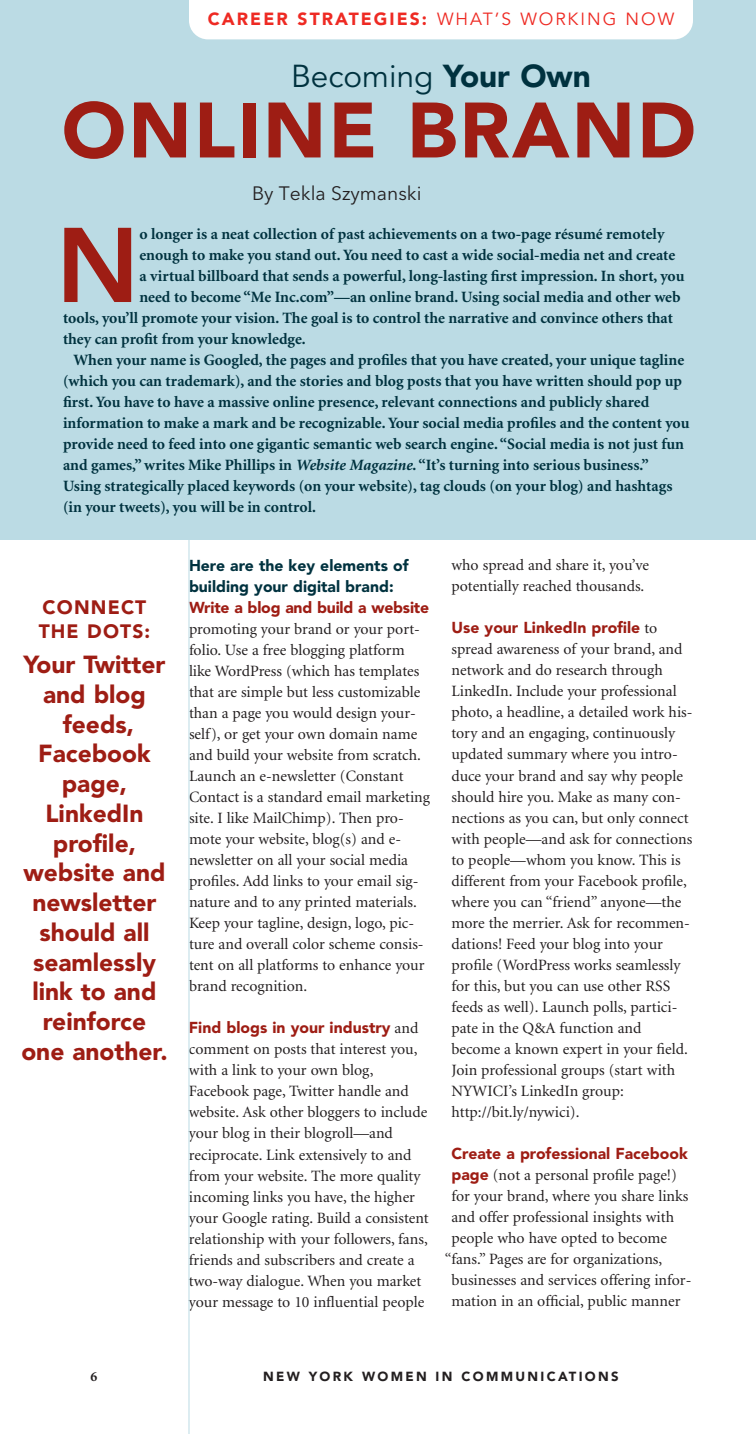
<style>
.page{position:relative;width:756px;height:1434px;background:#fff}
.page>*{position:absolute;margin:0;border:0;box-sizing:border-box;transform-origin:0 0}
.t1{font:800 104.83px "Avenir";color:#9e1d14}
.t2{font:900 77.52px "Avenir";letter-spacing:.03em;color:#9e1d14}
.t3{font:31.5px "Avenir";color:#00323f}
.t4{font:900 24.5px/29.8px "Avenir";color:#9e1d14;text-align:center}
.t5{font:19.25px "Avenir Next LT Pro";color:#231f20}
.t6{font:900 19.25px/24.5px "Avenir";letter-spacing:.06em;color:#9e1d14}
.t7{font:900 17.5px "Avenir";letter-spacing:.12em;color:#ee2a23}
.t8{font:15.75px/21px "Minion";color:#231f20}
.t9{font:700 15.75px "Minion";color:#00323f}
.t10{font:900 15.75px "Avenir";color:#9e1d14}
.t11{font:900 15.75px/21px "Avenir";color:#00323f}
.t12{font:700 14px "Minion";color:#231f20}
.t13{font:900 13.12px "Avenir";letter-spacing:.175em;color:#231f20}
.s1{font-weight:400}
.s2{font-weight:900}
.s3{font-style:italic}
.s4{font-family:"Minion";font-weight:400;color:#231f20}
.s5{font-family:"Avenir";font-weight:900;color:#9e1d14}
</style>
<div class="page">
<hr style="left:189px;top:0;width:1px;height:1433px;background:#bbdbe4">
<div style="left:0;top:0;width:756px;height:539px;background:#bbdbe4"></div>
<div style="left:189px;top:0;width:504px;height:39px;background:#fff"></div>
<p class="t7" style="left:208px;top:11px;width:468px">CAREER STRATEGIES: <span class="s1">WHAT’S WORKING NOW</span></p>
<h3 class="t3" style="left:291px;top:63px;width:301px">Becoming <span class="s2">Your Own</span></h3>
<h2 class="t2" style="left:62px;top:99px;width:636px">ONLINE BRAND</h2>
<p class="t5" style="left:252px;top:187px;width:171px">By Tekla Szymanski</p>
<h1 class="t1" style="left:56px;top:223px;width:85px">N</h1>
<p class="t9" style="left:139px;top:228px;width:527px">o longer is a neat collection of past achievements on a two-page résumé remotely</p>
<p class="t9" style="left:139px;top:249px;width:537px">enough to make you stand out. You need to cast a wide social-media net and create</p>
<p class="t9" style="left:139px;top:270px;width:547px">a virtual billboard that sends a powerful, long-lasting first impression. In short, you</p>
<p class="t9" style="left:139px;top:291px;width:543px">need to become “Me Inc.com”—an online brand. Using social media and other web</p>
<p class="t9" style="left:63px;top:312px;width:612px">tools, you’ll promote your vision. The goal is to control the narrative and convince others that</p>
<p class="t9" style="left:63px;top:333px;width:244px">they can profit from your knowledge.</p>
<p class="t9" style="left:74px;top:354px;width:612px">When your name is Googled, the pages and profiles that you have created, your unique tagline</p>
<p class="t9" style="left:63px;top:375px;width:621px">(which you can trademark), and the stories and blog posts that you have written should pop up</p>
<p class="t9" style="left:63px;top:396px;width:588px">first. You have to have a massive online presence, relevant connections and publicly shared</p>
<p class="t9" style="left:63px;top:417px;width:628px">information to make a mark and be recognizable. Your social media profiles and the content you</p>
<p class="t9" style="left:63px;top:438px;width:623px">provide need to feed into one gigantic semantic web search engine. “Social media is not just fun</p>
<p class="t9" style="left:63px;top:459px;width:587px">and games,” writes Mike Phillips in <span class="s3">Website Magazine</span>. “It’s turning into serious business.”</p>
<p class="t9" style="left:63px;top:480px;width:611px">Using strategically placed keywords (on your website), tag clouds (on your blog) and hashtags</p>
<p class="t9" style="left:63px;top:501px;width:254px">(in your tweets), you will be in control.</p>
<p class="t6" style="left:39px;top:596px;width:113px">CONNECT<br>THE DOTS:</p>
<h3 class="t4" style="left:21px;top:651px;width:148px">Your Twitter and blog feeds,<br>Facebook page,<br>LinkedIn profile, website and newsletter should all seamlessly link to and reinforce one another.</h3>
<p class="t11" style="left:189px;top:556px;width:221px">Here are the key elements of building your digital brand:</p>
<p class="t10" style="left:189px;top:601px;width:242px">Write a blog and build a website</p>
<p class="t8" style="left:189px;top:620px;width:243px">promoting your brand or your port&shy;folio. Use a free blogging platform like WordPress (which has templates that are simple but less customizable than a page you would design your&shy;self), or get your own domain name and build your website from scratch.<br>Launch an e-newsletter (Constant Contact is a standard email marketing site. I like MailChimp). Then pro&shy;mote your website, blog(s) and e&shy;newsletter on all your social media profiles. Add links to your email sig&shy;nature and to any printed materials.<br>Keep your tagline, design, logo, pic&shy;ture and overall color scheme consis&shy;tent on all platforms to enhance your brand recognition.</p>
<p class="t10" style="left:189px;top:1021px;width:231px">Find blogs in your industry <span class="s4">and</span></p>
<p class="t8" style="left:189px;top:1040px;width:241px">comment on posts that interest you, with a link to your own blog, Facebook page, Twitter handle and website. Ask other bloggers to include your blog in their blogroll—and reciprocate. Link extensively to and from your website. The more quality incoming links you have, the higher your Google rating. Build a consistent relationship with your followers, fans, friends and subscribers and create a two-way dialogue. When you market your message to 10 influential people</p>
<p class="t8" style="left:451px;top:556px;width:199px">who spread and share it, you’ve potentially reached thousands.</p>
<p class="t10" style="left:451px;top:621px;width:207px">Use your LinkedIn profile <span class="s4">to</span></p>
<p class="t8" style="left:451px;top:640px;width:243px">spread awareness of your brand, and network and do research through LinkedIn. Include your professional photo, a headline, a detailed work his&shy;tory and an engaging, continuously updated summary where you intro&shy;duce your brand and say why people should hire you. Make as many con&shy;nections as you can, but only connect with people—and ask for connections to people—whom you know. This is different from your Facebook profile, where you can “friend” anyone—the more the merrier. Ask for recommen&shy;dations! Feed your blog into your profile (WordPress works seamlessly for this, but you can use other RSS feeds as well). Launch polls, partici&shy;pate in the Q&amp;A function and become a known expert in your field.<br>Join professional groups (start with NYWICI’s LinkedIn group: http://bit.ly/nywici).</p>
<p class="t10" style="left:451px;top:1146px;width:238px">Create a professional Facebook</p>
<p class="t8" style="left:451px;top:1165px;width:227px"><span class="s5">page</span> (not a personal profile page!)</p>
<p class="t8" style="left:451px;top:1186px;width:239px">for your brand, where you share links</p>
<p class="t8" style="left:451px;top:1207px;width:224px">and offer professional insights with</p>
<p class="t8" style="left:451px;top:1228px;width:217px">people who have opted to become</p>
<p class="t8" style="left:445px;top:1249px;width:219px">“fans.” Pages are for organizations,</p>
<p class="t8" style="left:451px;top:1270px;width:242px">businesses and services offering infor-</p>
<p class="t8" style="left:451px;top:1291px;width:231px">mation in an official, public manner</p>
<p class="t12" style="left:91px;top:1370px;width:8px">6</p>
<p class="t13" style="left:263px;top:1370px;width:357px">NEW YORK WOMEN IN COMMUNICATIONS</p>
</div>
